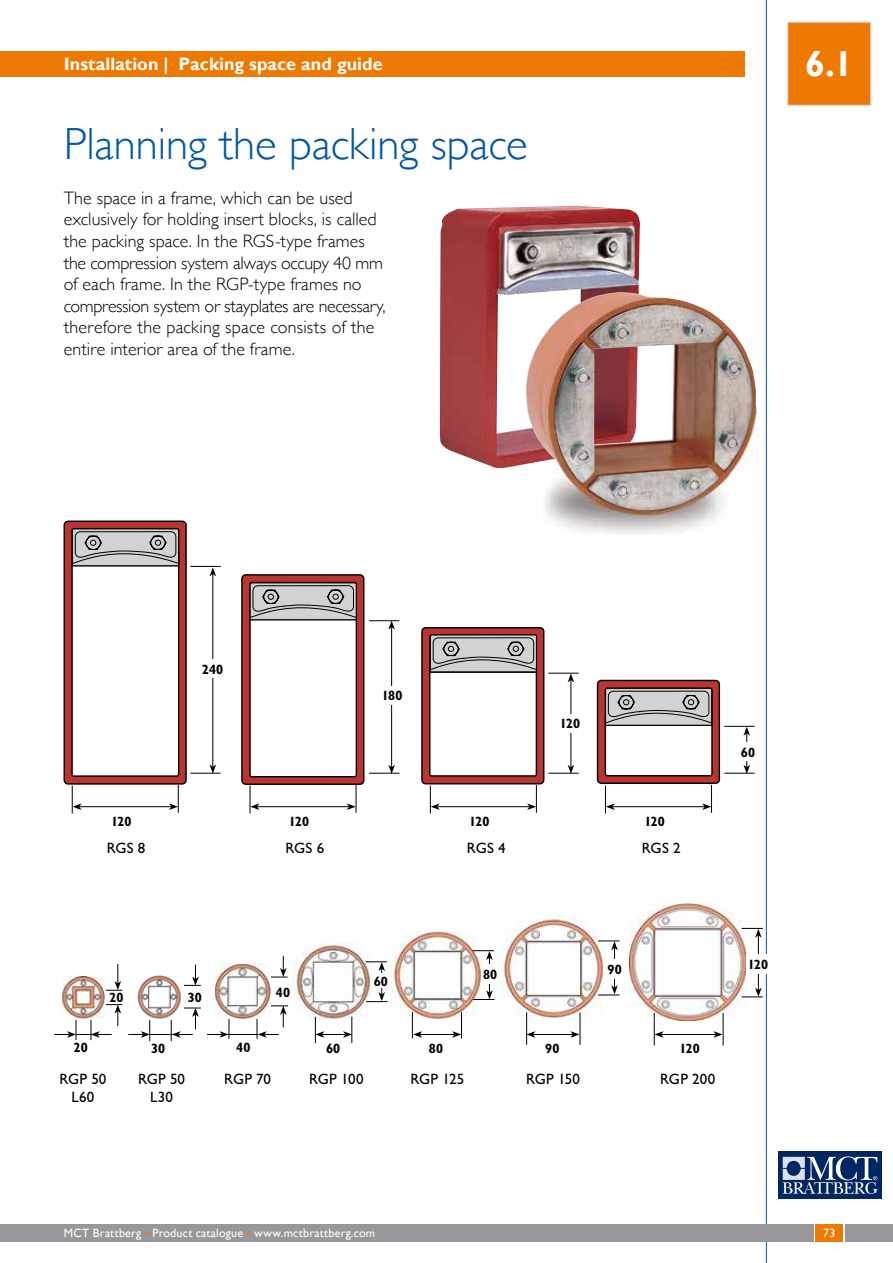
<style>
.page{position:relative;width:893px;height:1263px;background:#fff}
.page>*{position:absolute;margin:0;border:0;box-sizing:border-box;transform-origin:0 0}
.t1{font:300 45px "Gill Sans";letter-spacing:-.005em;color:#0057a3}
.t2{font:700 36px "Gill Sans";color:#fff}
.t3{font:300 18px/21.6px "Gill Sans";color:#000}
.t4{font:700 18px "Gill Sans";letter-spacing:.005em;color:#fff}
.t5{font:15px/18px "Gill Sans Std";letter-spacing:.01em;color:#000;text-align:center}
.t6{font:700 condensed 13.5px "Gill Sans";letter-spacing:-.005em;color:#000}
.t7{font:12px "Gill Sans";letter-spacing:.02em;color:#fff}
.s1{color:#ee7900}
</style>
<div class="page">
<div style="left:846px;top:1225px;width:47px;height:17px;background:#98989c"></div>
<hr style="left:766px;top:0;width:1px;height:1263px;background:#0057a3">
<div style="left:0;top:1225px;width:813px;height:17px;background:#98989c"></div>
<div style="left:787px;top:21px;width:85px;height:85px;background:#ee7900;border:2px solid #dde1ea"></div>
<div style="left:0;top:51px;width:744px;height:26px;background:#ee7900"></div>
<img style="left:440px;top:206px;width:200px;height:262px">
<div style="left:816px;top:1225px;width:27px;height:17px;background:#ee7900"></div>
<div style="left:778px;top:1151px;width:103px;height:48px;background:#002664"></div>
<svg style="left:782px;top:1156px;width:95px;height:38px"></svg>
<img style="left:502px;top:915px;width:102px;height:103px">
<img style="left:630px;top:903px;width:117px;height:117px">
<img style="left:392px;top:931px;width:89px;height:88px">
<img style="left:294px;top:942px;width:78px;height:78px">
<img style="left:525px;top:292px;width:234px;height:242px">
<div style="left:64px;top:521px;width:122px;height:263px;background:#ba3531;border-radius:4px"></div>
<div style="left:64px;top:520px;width:123px;height:265px;border:1px solid #000;border-radius:4px"></div>
<div style="left:72px;top:529px;width:107px;height:247px;background:#fff;border-radius:2px"></div>
<div style="left:71px;top:528px;width:108px;height:249px;border:1px solid #000;border-radius:2px"></div>
<hr style="left:79px;top:806px;width:92px;height:1px;background:#000">
<svg style="left:169px;top:785px;width:10px;height:28px"></svg>
<svg style="left:72px;top:785px;width:10px;height:28px"></svg>
<hr style="left:190px;top:566px;width:31px;height:1px;background:#000">
<hr style="left:190px;top:773px;width:31px;height:1px;background:#000">
<hr style="left:213px;top:574px;width:1px;height:193px;background:#000">
<svg style="left:210px;top:567px;width:6px;height:9px"></svg>
<svg style="left:210px;top:764px;width:6px;height:9px"></svg>
<div style="left:198px;top:659px;width:30px;height:19px;background:#fff"></div>
<div style="left:597px;top:680px;width:122px;height:103px;background:#ba3531;border-radius:4px"></div>
<div style="left:597px;top:680px;width:123px;height:104px;border:1px solid #000;border-radius:4px"></div>
<div style="left:605px;top:688px;width:107px;height:88px;background:#fff;border-radius:2px"></div>
<div style="left:605px;top:687px;width:108px;height:89px;border:1px solid #000;border-radius:2px"></div>
<div style="left:605px;top:712px;width:107px;height:14px;border:1px solid #000"></div>
<hr style="left:724px;top:726px;width:31px;height:1px;background:#000">
<hr style="left:724px;top:773px;width:31px;height:1px;background:#000">
<hr style="left:746px;top:733px;width:1px;height:34px;background:#000">
<svg style="left:743px;top:727px;width:7px;height:9px"></svg>
<svg style="left:743px;top:765px;width:7px;height:9px"></svg>
<div style="left:737px;top:742px;width:22px;height:19px;background:#fff"></div>
<hr style="left:612px;top:806px;width:93px;height:1px;background:#000">
<svg style="left:702px;top:785px;width:10px;height:28px"></svg>
<svg style="left:605px;top:785px;width:10px;height:28px"></svg>
<div style="left:422px;top:628px;width:122px;height:156px;background:#ba3531;border-radius:4px"></div>
<div style="left:421px;top:627px;width:123px;height:157px;border:1px solid #000;border-radius:4px"></div>
<div style="left:430px;top:635px;width:106px;height:141px;background:#fff;border-radius:2px"></div>
<div style="left:429px;top:634px;width:108px;height:143px;border:1px solid #000;border-radius:2px"></div>
<hr style="left:548px;top:673px;width:31px;height:1px;background:#000">
<hr style="left:548px;top:773px;width:31px;height:1px;background:#000">
<hr style="left:571px;top:680px;width:1px;height:87px;background:#000">
<svg style="left:568px;top:673px;width:6px;height:9px"></svg>
<svg style="left:568px;top:765px;width:6px;height:9px"></svg>
<div style="left:556px;top:714px;width:28px;height:18px;background:#fff"></div>
<hr style="left:437px;top:806px;width:92px;height:1px;background:#000">
<svg style="left:527px;top:785px;width:10px;height:28px"></svg>
<svg style="left:430px;top:785px;width:10px;height:28px"></svg>
<div style="left:242px;top:575px;width:122px;height:209px;background:#ba3531;border-radius:4px"></div>
<div style="left:242px;top:574px;width:122px;height:211px;border:1px solid #000;border-radius:4px"></div>
<div style="left:250px;top:583px;width:106px;height:194px;background:#fff;border-radius:2px"></div>
<div style="left:249px;top:582px;width:108px;height:195px;border:1px solid #000;border-radius:2px"></div>
<hr style="left:369px;top:620px;width:30px;height:1px;background:#000">
<hr style="left:369px;top:773px;width:30px;height:1px;background:#000">
<hr style="left:391px;top:627px;width:1px;height:140px;background:#000">
<svg style="left:388px;top:620px;width:7px;height:9px"></svg>
<svg style="left:388px;top:765px;width:7px;height:9px"></svg>
<div style="left:378px;top:686px;width:29px;height:19px;background:#fff"></div>
<hr style="left:257px;top:806px;width:92px;height:1px;background:#000">
<svg style="left:347px;top:785px;width:10px;height:28px"></svg>
<svg style="left:250px;top:785px;width:9px;height:28px"></svg>
<svg style="left:72px;top:528px;width:115px;height:178px"></svg>
<svg style="left:242px;top:574px;width:123px;height:132px"></svg>
<svg style="left:421px;top:627px;width:124px;height:79px"></svg>
<svg style="left:597px;top:679px;width:115px;height:44px;background:#a48c8d"></svg>
<svg style="left:105px;top:964px;width:17px;height:27px"></svg>
<svg style="left:54px;top:1004px;width:68px;height:36px"></svg>
<hr style="left:489px;top:958px;width:1px;height:35px;background:#000">
<hr style="left:420px;top:1034px;width:35px;height:1px;background:#000">
<div style="left:482px;top:964px;width:16px;height:20px;background:#fff"></div>
<svg style="left:473px;top:950px;width:21px;height:10px"></svg>
<svg style="left:473px;top:990px;width:21px;height:10px"></svg>
<svg style="left:452px;top:1012px;width:10px;height:26px"></svg>
<svg style="left:412px;top:1012px;width:10px;height:26px"></svg>
<hr style="left:614px;top:948px;width:1px;height:40px;background:#000">
<hr style="left:533px;top:1034px;width:40px;height:1px;background:#000">
<svg style="left:570px;top:1031px;width:9px;height:7px"></svg>
<svg style="left:527px;top:1031px;width:8px;height:7px"></svg>
<div style="left:605px;top:959px;width:19px;height:20px;background:#fff"></div>
<hr style="left:580px;top:1012px;width:1px;height:33px;background:#000">
<hr style="left:526px;top:1012px;width:1px;height:33px;background:#000">
<svg style="left:598px;top:941px;width:21px;height:9px"></svg>
<svg style="left:598px;top:985px;width:21px;height:11px"></svg>
<hr style="left:661px;top:1034px;width:55px;height:1px;background:#000">
<svg style="left:713px;top:1031px;width:9px;height:7px"></svg>
<svg style="left:655px;top:1031px;width:9px;height:7px"></svg>
<hr style="left:723px;top:1013px;width:1px;height:32px;background:#000">
<hr style="left:654px;top:1013px;width:1px;height:32px;background:#000">
<hr style="left:758px;top:935px;width:1px;height:55px;background:#000">
<div style="left:747px;top:954px;width:22px;height:20px;background:#fff"></div>
<svg style="left:742px;top:928px;width:21px;height:10px"></svg>
<svg style="left:742px;top:988px;width:21px;height:10px"></svg>
<svg style="left:366px;top:961px;width:21px;height:41px"></svg>
<div style="left:372px;top:974px;width:17px;height:14px;background:#fff"></div>
<svg style="left:315px;top:1017px;width:38px;height:26px"></svg>
<svg style="left:184px;top:965px;width:17px;height:21px"></svg>
<svg style="left:171px;top:1008px;width:30px;height:33px"></svg>
<svg style="left:128px;top:1020px;width:22px;height:21px"></svg>
<hr style="left:144px;top:1034px;width:34px;height:1px;background:#000">
<img style="left:137px;top:975px;width:46px;height:44px">
<img style="left:61px;top:977px;width:44px;height:42px">
<svg style="left:271px;top:956px;width:16px;height:22px"></svg>
<svg style="left:257px;top:1005px;width:31px;height:34px"></svg>
<svg style="left:207px;top:1018px;width:23px;height:21px"></svg>
<hr style="left:224px;top:1034px;width:34px;height:1px;background:#000">
<img style="left:215px;top:964px;width:55px;height:54px">
<p class="t4" style="left:64px;top:53px;width:320px">Installation | Packing space and guide</p>
<h2 class="t2" style="left:805px;top:42px;width:50px">6.1</h2>
<h1 class="t1" style="left:64px;top:108px;width:465px">Planning the packing space</h1>
<p class="t3" style="left:64px;top:186px;width:323px">The space in a frame, which can be used exclusively for holding insert blocks, is called the packing space. In the RGS-type frames the compression system always occupy 40 mm of each frame. In the RGP-type frames no compression system or stayplates are necessary, therefore the packing space consists of the entire interior area of the frame.</p>
<p class="t6" style="left:111px;top:813px;width:22px">120</p>
<p class="t5" style="left:107px;top:839px;width:40px">RGS 8</p>
<p class="t6" style="left:202px;top:661px;width:23px">240</p>
<p class="t6" style="left:289px;top:813px;width:22px">120</p>
<p class="t5" style="left:286px;top:839px;width:40px">RGS 6</p>
<p class="t6" style="left:382px;top:688px;width:22px">180</p>
<p class="t6" style="left:469px;top:813px;width:22px">120</p>
<p class="t5" style="left:467px;top:839px;width:40px">RGS 4</p>
<p class="t6" style="left:560px;top:715px;width:22px">120</p>
<p class="t6" style="left:644px;top:813px;width:22px">120</p>
<p class="t5" style="left:642px;top:839px;width:40px">RGS 2</p>
<p class="t6" style="left:741px;top:744px;width:16px">60</p>
<p class="t6" style="left:109px;top:989px;width:15px">20</p>
<p class="t6" style="left:188px;top:990px;width:16px">30</p>
<p class="t6" style="left:276px;top:984px;width:16px">40</p>
<p class="t6" style="left:374px;top:973px;width:16px">60</p>
<p class="t6" style="left:483px;top:966px;width:16px">80</p>
<p class="t6" style="left:607px;top:962px;width:16px">90</p>
<p class="t6" style="left:236px;top:1039px;width:16px">40</p>
<p class="t6" style="left:74px;top:1040px;width:15px">20</p>
<p class="t5" style="left:59px;top:1070px;width:49px">RGP 50<br>L60</p>
<p class="t5" style="left:138px;top:1070px;width:49px">RGP 50<br>L30</p>
<p class="t5" style="left:224px;top:1070px;width:48px">RGP 70</p>
<p class="t6" style="left:679px;top:1040px;width:22px">120</p>
<p class="t6" style="left:151px;top:1041px;width:16px">30</p>
<p class="t6" style="left:326px;top:1041px;width:16px">60</p>
<p class="t6" style="left:429px;top:1041px;width:16px">80</p>
<p class="t6" style="left:545px;top:1041px;width:16px">90</p>
<p class="t5" style="left:309px;top:1070px;width:56px">RGP 100</p>
<p class="t5" style="left:660px;top:1070px;width:57px">RGP 200</p>
<p class="t5" style="left:410px;top:1070px;width:55px">RGP 125</p>
<p class="t5" style="left:526px;top:1070px;width:55px">RGP 150</p>
<p class="t6" style="left:748px;top:956px;width:22px">120</p>
<p class="t7" style="left:64px;top:1226px;width:313px">MCT Brattberg <span class="s1">•</span> Product catalogue <span class="s1">•</span> www.mctbrattberg.com</p>
<p class="t7" style="left:823px;top:1226px;width:14px">73</p>
</div>
